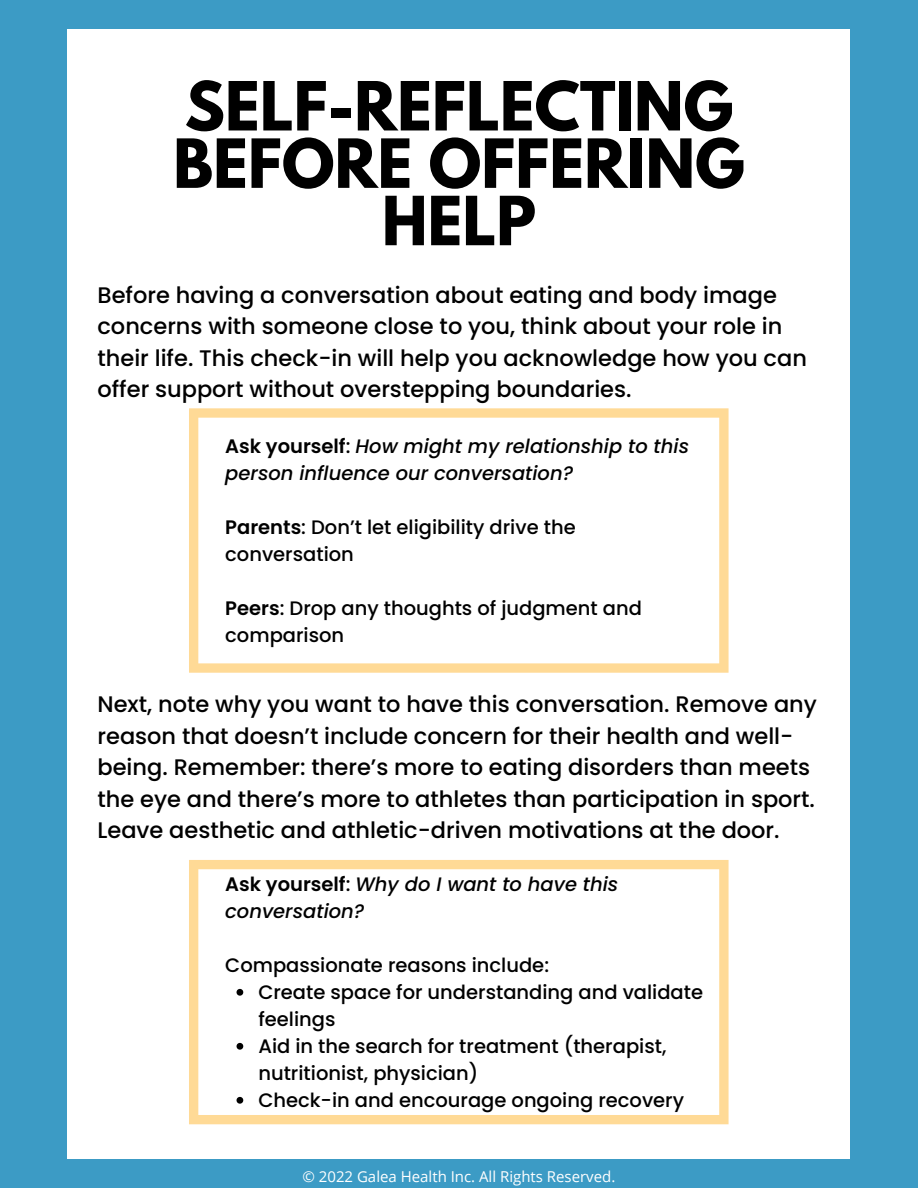
<style>
.page{position:relative;width:918px;height:1188px;background:#3c9bc5}
.page>*{position:absolute;margin:0;border:0;box-sizing:border-box;transform-origin:0 0}
.t1{font:700 60px/57.3px "League Spartan";color:#000;text-align:center}
.t2{font:500 22.5px/31.5px "Poppins";color:#000}
.t3{font:500 19.5px/27px "Poppins";color:#000}
.t4{font:italic 500 19.5px/27px "Poppins";color:#000}
.t5{font:15px "Open Sans";color:#fff}
.s1{font-weight:600;font-style:normal}
.s2{font-style:normal}
.s3{font-weight:600}
</style>
<div class="page">
<div style="left:68px;top:30px;width:782px;height:1129px;background:#fff"></div>
<svg style="left:189px;top:408px;width:540px;height:265px"></svg>
<svg style="left:189px;top:860px;width:540px;height:264px"></svg>
<svg style="left:237px;top:989px;width:6px;height:7px"></svg>
<svg style="left:237px;top:1043px;width:6px;height:7px"></svg>
<svg style="left:237px;top:1097px;width:6px;height:7px"></svg>
<h1 class="t1" style="left:173px;top:85px;width:573px">SELF-REFLECTING<br>BEFORE OFFERING<br>HELP</h1>
<p class="t2" style="left:97px;top:279px;width:711px">Before having a conversation about eating and body image concerns with someone close to you, think about your role in their life. This check-in will help you acknowledge how you can offer support without overstepping boundaries.</p>
<p class="t4" style="left:225px;top:433px;width:465px"><span class="s1">Ask yourself</span><span class="s2">:</span> How might my relationship to this person influence our conversation?</p>
<p class="t3" style="left:225px;top:514px;width:352px"><span class="s3">Parents</span>: Don’t let eligibility drive the conversation</p>
<p class="t3" style="left:225px;top:595px;width:418px"><span class="s3">Peers</span>: Drop any thoughts of judgment and comparison</p>
<p class="t2" style="left:97px;top:688px;width:721px">Next, note why you want to have this conversation. Remove any reason that doesn’t include concern for their health and well&shy;being. Remember: there’s more to eating disorders than meets the eye and there’s more to athletes than participation in sport.<br>Leave aesthetic and athletic-driven motivations at the door.</p>
<p class="t4" style="left:225px;top:871px;width:395px"><span class="s1">Ask yourself</span><span class="s2">:</span> Why do I want to have this conversation?</p>
<p class="t3" style="left:225px;top:952px;width:325px">Compassionate reasons include:</p>
<p class="t3" style="left:258px;top:979px;width:446px">Create space for understanding and validate feelings<br>Aid in the search for treatment (therapist, nutritionist, physician)<br>Check-in and encourage ongoing recovery</p>
<p class="t5" style="left:303px;top:1166px;width:314px">© 2022 Galea Health Inc. All Rights Reserved.</p>
</div>
